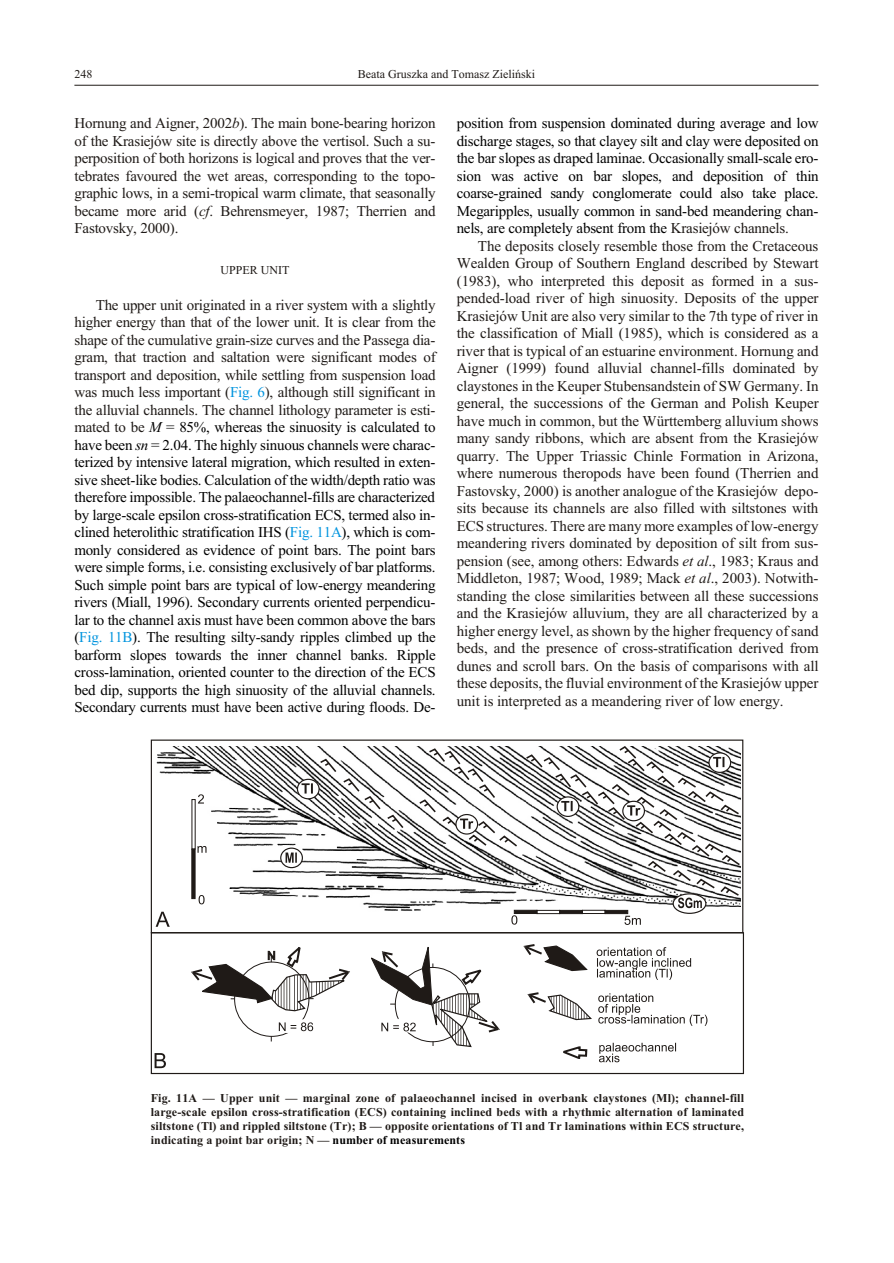
<style>
.page{position:relative;width:894px;height:1263px;background:#fff}
.page>*{position:absolute;margin:0;border:0;box-sizing:border-box;transform-origin:0 0}
.t1{font:15px/17.5px "Times New Roman";letter-spacing:-.01em;color:#1f1a17;text-align:justify}
.t2{font:15px/17.5px "Times New Roman";letter-spacing:-.01em;color:#000;text-align:justify}
.t3{font:700 12px/14px "Times New Roman";letter-spacing:.01em;color:#1f1a17;text-align:justify}
.t4{font:12px "Times New Roman";color:#1f1a17}
.s1{font-style:italic}
.s2{color:#1f1a17}
.s3{color:#0094de}
.s4{color:#000}
</style>
<div class="page">
<hr style="left:74px;top:85px;width:745px;height:1px;background:#1f1a17">
<img style="left:156px;top:747px;width:262px;height:165px">
<svg style="left:198px;top:794px;width:6px;height:10px"></svg>
<svg style="left:191px;top:846px;width:16px;height:58px"></svg>
<svg style="left:297px;top:779px;width:23px;height:20px"></svg>
<svg style="left:302px;top:758px;width:103px;height:72px"></svg>
<svg style="left:280px;top:848px;width:23px;height:20px"></svg>
<svg style="left:286px;top:853px;width:11px;height:10px"></svg>
<svg style="left:418px;top:746px;width:323px;height:179px"></svg>
<svg style="left:191px;top:947px;width:159px;height:65px"></svg>
<svg style="left:278px;top:1022px;width:35px;height:10px"></svg>
<svg style="left:371px;top:947px;width:129px;height:101px"></svg>
<svg style="left:523px;top:944px;width:65px;height:28px"></svg>
<svg style="left:527px;top:992px;width:65px;height:29px"></svg>
<svg style="left:563px;top:1046px;width:25px;height:13px"></svg>
<svg style="left:597px;top:947px;width:94px;height:33px"></svg>
<svg style="left:598px;top:993px;width:109px;height:33px"></svg>
<svg style="left:599px;top:1043px;width:77px;height:19px"></svg>
<div style="left:151px;top:740px;width:592px;height:193px;border:1px solid #1f1a17"></div>
<div style="left:151px;top:932px;width:593px;height:142px;border:1px solid #1f1a17"></div>
<svg style="left:156px;top:912px;width:14px;height:15px"></svg>
<svg style="left:155px;top:1053px;width:11px;height:15px"></svg>
<p class="t4" style="left:74px;top:70px;width:20px">248</p>
<p class="t4" style="left:358px;top:70px;width:179px">Beata Gruszka and Tomasz Zieliñski</p>
<p class="t1" style="left:74px;top:116px;width:363px">Hornung and Aigner, 2002<span class="s1">b</span>). The main bone-bear ing ho ri zon of the Krasiejów site is di rectly above the vertisol. Such a su - per po si tion of both ho ri zons is log i cal and proves that the ver - te brates favoured the wet ar eas, cor re spond ing to the top o - graphic lows, in a semi-trop i cal warm cli mate, that sea son ally be came more arid (<span class="s1">cf</span>. Behrensmeyer, 1987; Therrien and Fastovsky, 2000).</p>
<p class="t4" style="left:220px;top:266px;width:70px">UPPER UNIT</p>
<p class="t2" style="left:74px;top:297px;width:363px;text-indent:21px"><span class="s2">The up per unit orig i nated in a river system with a slightly higher en ergy than that of the lower unit. It is clear from the shape of the cu mu la tive grain-size curves and the Passega di a - gram, that trac tion and sal ta tion were sig nif i cant modes of trans port and de po si tion, while set tling from sus pen sion load was much less impor tant (</span><span class="s3">Fig. 6</span><span class="s2">), al though still sig nif i cant in the al lu vial chan nels. The chan nel li thol ogy pa ram e ter is es ti - mated to be</span> <span class="s1">M</span> = 85%, whereas the sin u os ity is cal cu lated to have been <span class="s1">sn</span> = 2.04. The highly sin u ous chan nels were char ac - ter ized by in ten sive lat eral mi gra tion, which re sulted in exten - sive sheet-like bodies. Cal cu la tion of the width/depth ra tio was there fore im pos si ble. The palaeochannel-fills are char ac ter ized by large-scale ep si lon cross-strat i fi ca tion ECS, termed also in - clined heterolithic strat i fi ca tion IHS (<span class="s3">Fig. 11A</span>), which is com&shy;monly con sid ered as ev i dence of point bars. The point bars were simple forms, i.e. con sist ing ex clu sively of bar plat forms.<br>Such simple point bars are typ i cal of low-en ergy me an der ing rivers (Miall, 1996). Sec ond ary cur rents ori ented per pen dic u - lar to the chan nel axis must have been common above the bars (<span class="s3">Fig. 11B</span>). The re sulting silty-sandy rip ples climbed up the barform slopes to wards the in ner chan nel banks. Rip ple cross-lam i na tion, ori ented coun ter to the di rec tion of the ECS bed dip, sup ports the high sin u os ity of the allu vial chan nels.<br>Second ary cur rents must have been ac tive dur ing floods. De -</p>
<p class="t2" style="left:457px;top:116px;width:364px">po si tion from sus pen sion dom i nated dur ing av er age and low dis charge stages, so that clayey silt and clay were de pos ited on the bar slopes as draped laminae. Oc ca sion ally small-scale ero - sion was active on bar slopes, and de po si tion of thin coarse-grained sandy con glom er ate could also take place.<br>Megaripples, usu ally common in sand-bed me an der ing chan - nels, are completely ab sent from the <span class="s2">Krasiejów chan nels.</span></p>
<p class="t1" style="left:457px;top:238px;width:364px;text-indent:21px">The de pos its closely re sem ble those from the Cre ta ceous Wealden Group of Southern Eng land described by Stew art (1983), who in terpreted this de posit as formed in a sus - pended-load river of high sin u os ity. Depos its of the up per Krasiejów Unit are also very sim i lar to the 7th type of river in the clas si fi ca tion of Miall (1985), which is con sid ered as a river that is typ i cal of an estuarine en vi ron ment. Hornung and Aigner (1999) found allu vial chan nel-fills domi nated by claystones in the Keuper Stubensandstein of SW Ger many. In gen eral, the suc cessions of the Ger man and Pol ish Keuper have much in common, but the Württemberg al lu vium shows many sandy rib bons, which are ab sent from the Krasiejów quarry. The Up per Trias sic Chinle For ma tion in Ar i zona, where nu mer ous theropods have been found (Therrien and Fastovsky, 2000) is an other an a logue of the Krasiejów de po - s its be cause its channels are also filled with siltstones with ECS struc tures. There are many more examples of low-energy me an der ing rivers dom i nated by de po si tion of silt from sus - pen sion (see, among oth ers: Ed wards <span class="s1">et al</span>., 1983; Kraus and Middle ton, 1987; Wood, 1989; Mack <span class="s1">et al</span>., 2003). Notwith - stand ing the close sim i lar i ties be tween all these suc ces sions and the Krasiejów al lu vium, they are all char ac ter ized by a higher en ergy level, as shown by the higher frequency of sand beds, and the pres ence of cross-strat i fi ca tion de rived from dunes and scroll bars. On the ba sis of compar i sons with all these de pos its, the flu vial en vi ron ment of the Krasiejów up per unit is in terpreted as a me an der ing river of low en ergy.</p>
<p class="t3" style="left:151px;top:1093px;width:595px">Fig. 11A — Up per unit — mar ginal zone of palaeochannel in cised in overbank claystones (Ml); chan nel-fill large-scale ep si lon cross-stratification (ECS) con tain ing in clined beds with a rhyth mic al ter na tion of lam i nated siltstone (Tl) and rip pled siltstone (Tr); B — op po site ori en ta tions of Tl and Tr lami na tions within ECS struc ture, in di cat ing a point bar or i gin; N — <span class="s4">num ber of measurements</span></p>
</div>
